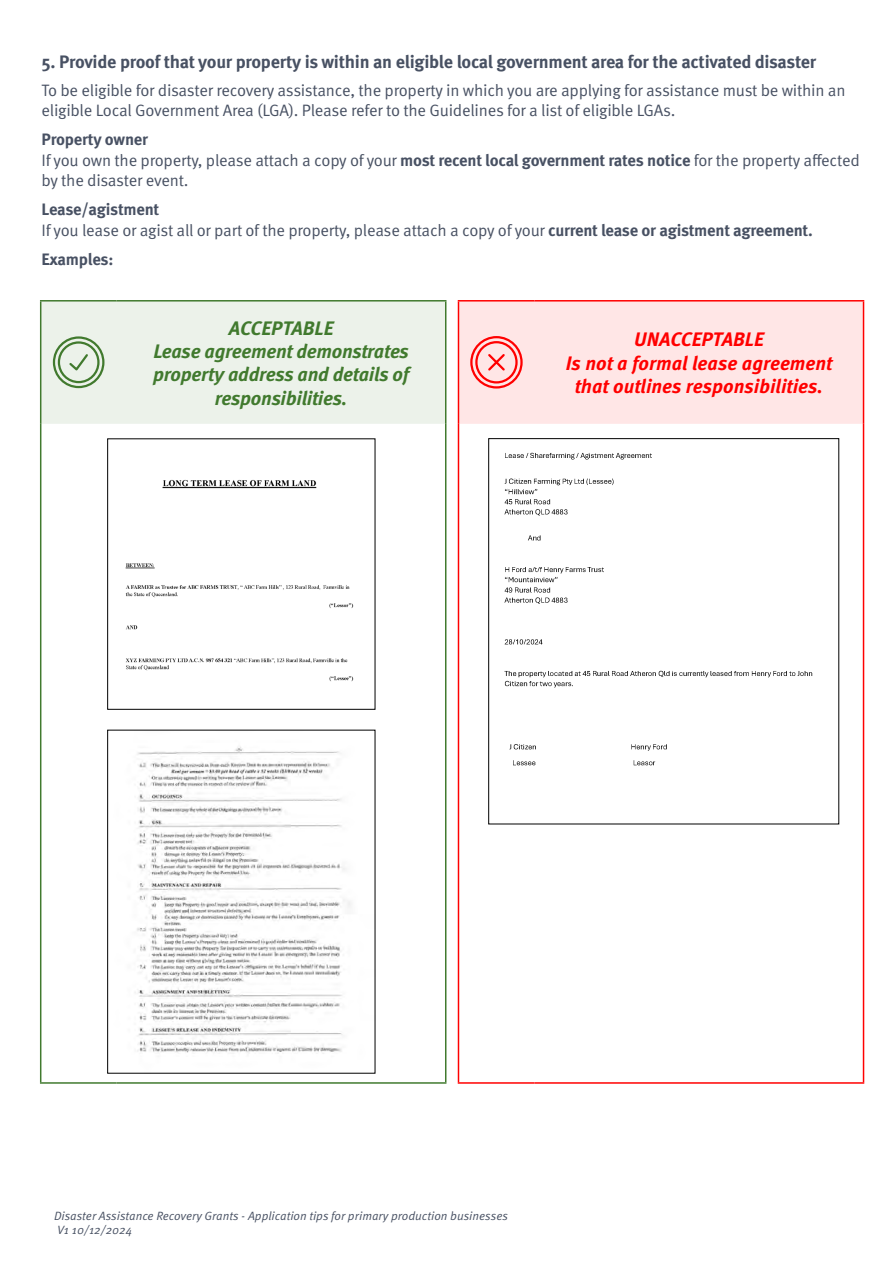
<style>
.page{position:relative;width:893px;height:1263px;background:#fff}
.page>*{position:absolute;margin:0;border:0;box-sizing:border-box;transform-origin:0 0}
.t1{font:italic 700 19.5px/23.4px "Meta OT";letter-spacing:-.015em;color:#417a2e;text-align:center}
.t2{font:italic 700 19.5px/23.4px "Meta OT";color:#f00;text-align:center}
.t3{font:700 18px "Meta OT";letter-spacing:-.015em;color:#485163}
.t4{font:16.5px/19.8px "Meta OT Norm";letter-spacing:-.015em;color:#485163}
.t5{font:700 16.5px "Meta OT";letter-spacing:-.015em;color:#485163}
.t6{font:12px/13.6px "Meta OT Norm Ita";color:#485163}
.s1{font-family:"Meta OT";font-weight:700}
</style>
<div class="page">
<div style="left:41px;top:302px;width:404px;height:122px;background:#ecf2ea"></div>
<div style="left:459px;top:302px;width:404px;height:122px;background:#ffe6e6"></div>
<hr style="left:863px;top:424px;width:1px;height:658px;background:#f00">
<hr style="left:40px;top:300px;width:77px;height:2px;background:#417a2e">
<hr style="left:40px;top:302px;width:1px;height:122px;background:#417a2e">
<hr style="left:117px;top:300px;width:329px;height:2px;background:#417a2e">
<hr style="left:40px;top:424px;width:1px;height:658px;background:#417a2e">
<hr style="left:445px;top:302px;width:1px;height:122px;background:#417a2e">
<hr style="left:445px;top:424px;width:1px;height:658px;background:#417a2e">
<hr style="left:40px;top:1082px;width:77px;height:2px;background:#417a2e">
<hr style="left:117px;top:1082px;width:329px;height:2px;background:#417a2e">
<hr style="left:458px;top:300px;width:76px;height:2px;background:#f00">
<hr style="left:534px;top:300px;width:330px;height:2px;background:#f00">
<hr style="left:863px;top:302px;width:1px;height:122px;background:#f00">
<hr style="left:458px;top:302px;width:1px;height:122px;background:#f00">
<hr style="left:458px;top:424px;width:1px;height:658px;background:#f00">
<hr style="left:458px;top:1082px;width:76px;height:2px;background:#f00">
<hr style="left:534px;top:1082px;width:330px;height:2px;background:#f00">
<svg style="left:52px;top:335px;width:54px;height:54px;background:#c3d5bd"></svg>
<svg style="left:469px;top:335px;width:55px;height:55px;background:#ffaeae"></svg>
<img style="left:504px;top:452px;width:309px;height:314px">
<div style="left:488px;top:438px;width:351px;height:386px;border:1px solid #000"></div>
<img style="left:135px;top:746px;width:216px;height:308px">
<img style="left:125px;top:479px;width:229px;height:203px">
<p class="t3" style="left:41px;top:50px;width:776px">5. Provide proof that your property is within an eligible local government area for the activated disaster</p>
<p class="t4" style="left:41px;top:81px;width:806px">To be eligible for disaster recovery assistance, the property in which you are applying for assistance must be within an eligible Local Government Area (LGA). Please refer to the Guidelines for a list of eligible LGAs.</p>
<p class="t5" style="left:41px;top:129px;width:108px">Property owner</p>
<p class="t4" style="left:41px;top:151px;width:820px">If you own the property, please attach a copy of your <span class="s1">most recent local government rates notice</span> for the property affected by the disaster event.</p>
<p class="t5" style="left:41px;top:199px;width:119px">Lease/agistment</p>
<p class="t4" style="left:41px;top:221px;width:773px">If you lease or agist all or part of the property, please attach a copy of your <span class="s1">current lease or agistment agreement.</span></p>
<p class="t5" style="left:41px;top:249px;width:74px">Examples:</p>
<p class="t1" style="left:229px;top:316px;width:106px">ACCEPTABLE</p>
<p class="t1" style="left:153px;top:340px;width:258px">Lease agreement demonstrates property address and details of responsibilities.</p>
<p class="t2" style="left:634px;top:328px;width:131px">UNACCEPTABLE</p>
<p class="t2" style="left:566px;top:351px;width:268px">Is not a formal lease agreement that outlines responsibilities.</p>
<p class="t6" style="left:54px;top:1210px;width:455px">Disaster Assistance Recovery Grants - Application tips for primary production businesses<br>V1 10/12/2024</p>
</div>
